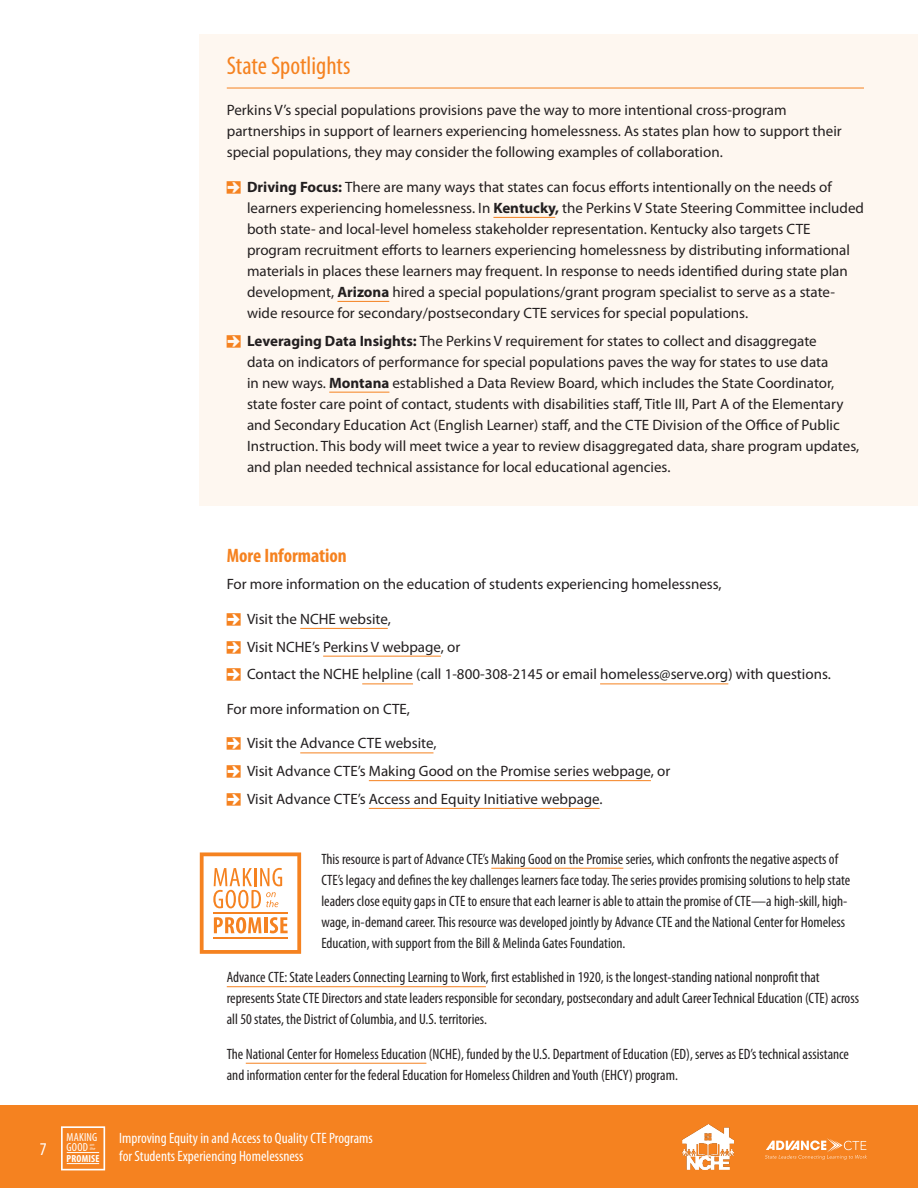
<style>
.page{position:relative;width:918px;height:1188px;background:#fff}
.page>*{position:absolute;margin:0;border:0;box-sizing:border-box;transform-origin:0 0}
.sidebar_head{font:condensed 25.5px "Myriad Pro";color:#f58220}
.subhead_A{font:700 condensed 19.5px "Myriad Pro";color:#f58220}
.t1{font:condensed 18px "Myriad Pro";color:#fff}
.body{font:15px/21px "Myriad Pro";color:#231f20}
.body-2{font:condensed 15px/21px "Myriad Pro";color:#231f20}
.t2{font:condensed 15px/18px "Myriad Pro";color:#fff}
.t3{font:condensed 11.7px/9.6px "Myriad Pro";letter-spacing:.02em;color:#fff}
.t4{font:700 condensed 10.35px "Myriad Pro";letter-spacing:.02em;color:#fff}
.t5{font:italic 4.35px/4.3px "Myriad Pro";color:#fff}
.s1{font-family:"Pointers";color:#f58220}
.s2{font-weight:700}
.s3{color:#222}
</style>
<div class="page">
<div style="left:0;top:1106px;width:918px;height:82px;background:#f58220"></div>
<svg style="left:765px;top:1138px;width:102px;height:22px"></svg>
<svg style="left:61px;top:1126px;width:44px;height:44px"></svg>
<img style="left:682px;top:1124px;width:51px;height:45px">
<div style="left:200px;top:35px;width:718px;height:471px;background:#fef7f0"></div>
<hr style="left:227px;top:88px;width:637px;height:1px;background:#f58220">
<hr style="left:493px;top:217px;width:62px;height:1px;background:#f58220">
<hr style="left:337px;top:301px;width:52px;height:1px;background:#f58220">
<hr style="left:329px;top:392px;width:60px;height:1px;background:#f58220">
<hr style="left:300px;top:628px;width:88px;height:1px;background:#f58220">
<hr style="left:323px;top:656px;width:118px;height:1px;background:#f58220">
<hr style="left:362px;top:684px;width:51px;height:1px;background:#f58220">
<hr style="left:600px;top:684px;width:128px;height:1px;background:#f58220">
<hr style="left:300px;top:753px;width:133px;height:1px;background:#f58220">
<hr style="left:369px;top:780px;width:282px;height:1px;background:#f58220">
<hr style="left:369px;top:808px;width:231px;height:1px;background:#f58220">
<svg style="left:200px;top:852px;width:101px;height:102px"></svg>
<hr style="left:491px;top:868px;width:132px;height:1px;background:#f58220">
<hr style="left:227px;top:986px;width:259px;height:1px;background:#f58220">
<hr style="left:246px;top:1063px;width:180px;height:1px;background:#f58220">
<p class="sidebar_head" style="left:227px;top:52px;width:125px">State Spotlights</p>
<p class="body" style="left:227px;top:100px;width:617px">Perkins V’s special populations provisions pave the way to more intentional cross-program partnerships in support of learners experiencing homelessness. As states plan how to support their special populations, they may consider the following examples of collaboration.</p>
<p class="body" style="left:247px;top:177px;width:618px;text-indent:-20px"><span class="s1">[</span> <span class="s2">Driving Focus:</span> There are many ways that states can focus efforts intentionally on the needs of learners experiencing homelessness. In <span class="s2">Kentucky,</span> the Perkins V State Steering Committee included both state- and local-level homeless stakeholder representation. Kentucky also targets CTE program recruitment efforts to learners experiencing homelessness by distributing informational materials in places these learners may frequent. In response to needs identified during state plan development, <span class="s2">Arizona</span> hired a special populations/grant program specialist to serve as a state&shy;wide resource for secondary/postsecondary CTE services for special populations.</p>
<p class="body" style="left:247px;top:330px;width:614px;text-indent:-20px"><span class="s1">[</span> <span class="s2">Leveraging Data Insights:</span> The Perkins V requirement for states to collect and disaggregate<br>data on indicators of performance for special populations paves the way for states to use data<br>in new ways. <span class="s2">Montana</span> established a Data Review Board, which includes the State Coordinator, state foster care point of contact, students with disabilities staff, Title III, Part A of the Elementary and Secondary Education Act (English Learner) staff, and the CTE Division of the Office of Public Instruction. This body will meet twice a year to review disaggregated data, share program updates, and plan needed technical assistance for local educational agencies.</p>
<p class="subhead_A" style="left:227px;top:544px;width:122px">More Information</p>
<p class="body" style="left:227px;top:574px;width:496px">For more information on the education of students experiencing homelessness,</p>
<p class="body" style="left:227px;top:609px;width:166px"><span class="s1">[</span> Visit the NCHE website,</p>
<p class="body" style="left:227px;top:636px;width:235px"><span class="s1">[</span> Visit NCHE’s Perkins V webpage, or</p>
<p class="body" style="left:227px;top:664px;width:606px"><span class="s1">[</span> Contact the NCHE helpline (call 1-800-308-2145 or email homeless@serve.org) with questions.</p>
<p class="body" style="left:227px;top:699px;width:185px">For more information on CTE,</p>
<p class="body" style="left:227px;top:733px;width:211px"><span class="s1">[</span> Visit the Advance CTE website,</p>
<p class="body" style="left:227px;top:761px;width:445px"><span class="s1">[</span> Visit Advance CTE’s Making Good on the Promise series webpage, or</p>
<p class="body" style="left:227px;top:789px;width:377px"><span class="s1">[</span> Visit Advance CTE’s Access and Equity Initiative webpage.</p>
<p class="body-2" style="left:321px;top:849px;width:530px"><span class="s3">T</span>his resource is part of Advance CTE’s Making Good on the Promise series, which confronts the negative aspects of CTE’s legacy and defines the key challenges learners face today. The series provides promising solutions to help state leaders close equity gaps in CTE to ensure that each learner is able to attain the promise of CTE—a high-skill, high&shy;wage, in-demand career. <span class="s3">This resource was developed jointly by Advance CTE and the National Center for Homeless Education, with support from the Bill &amp; Melinda Gates Foundation.</span></p>
<p class="body-2" style="left:227px;top:967px;width:634px">Advance CTE: State Leaders Connecting Learning to Work, first established in 1920, is the longest-standing national nonprofit that represents State CTE Directors and state leaders responsible for secondary, postsecondary and adult Career Technical Education (CTE) across all 50 states, the District of Columbia, and U.S. territories.</p>
<p class="body-2" style="left:227px;top:1044px;width:624px">The National Center for Homeless Education (NCHE), funded by the U.S. Department of Education (ED), serves as ED’s technical assistance and information center for the federal Education for Homeless Children and Youth (EHCY) program.</p>
<p class="t1" style="left:40px;top:1139px;width:8px">7</p>
<p class="t3" style="left:67px;top:1132px;width:32px">MAKING<br>GOOD</p>
<p class="t4" style="left:67px;top:1152px;width:35px">PROMISE</p>
<p class="t5" style="left:90px;top:1142px;width:7px">on the</p>
<p class="t2" style="left:119px;top:1130px;width:255px">Improving Equity in and Access to Quality CTE Programs for Students Experiencing Homelessness</p>
</div>
